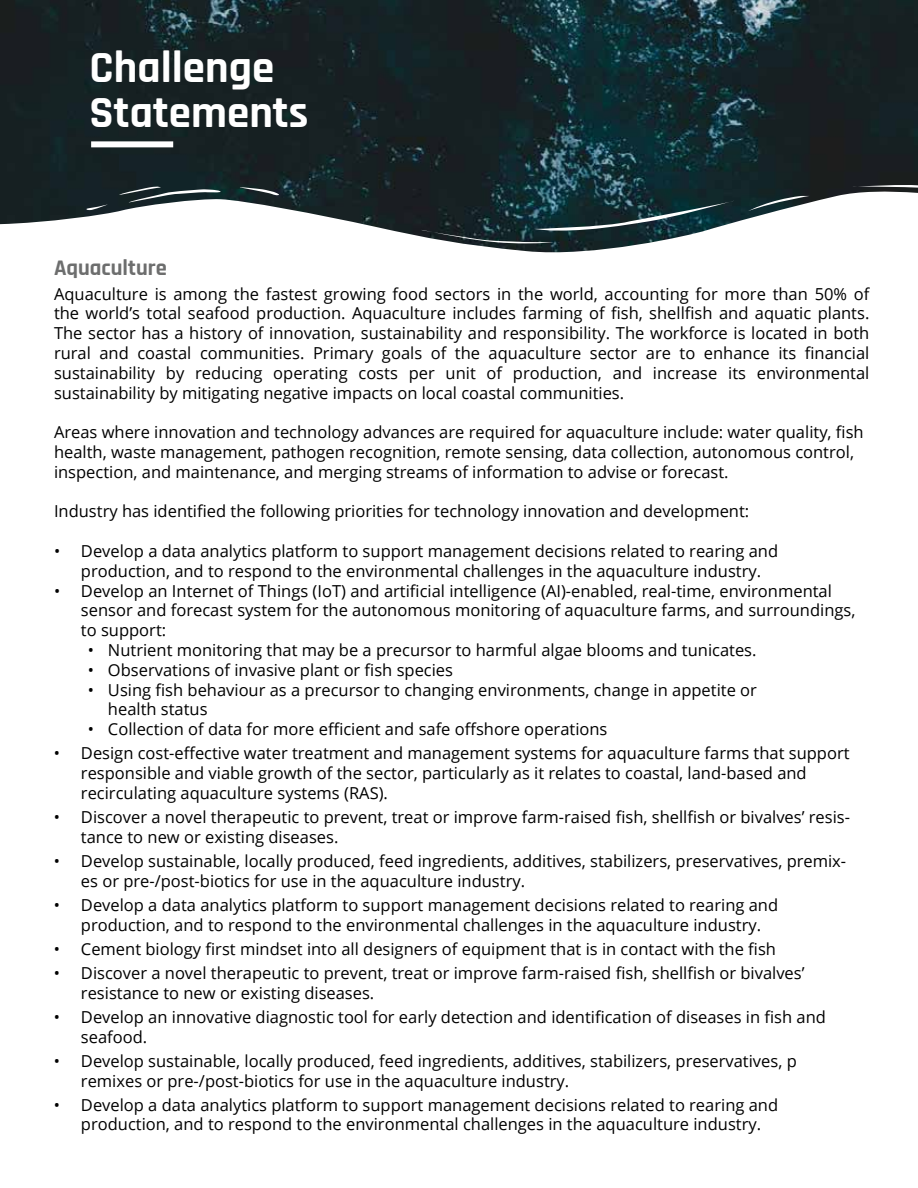
<style>
.page{position:relative;width:918px;height:1188px;background:#fff}
.page>*{position:absolute;margin:0;border:0;box-sizing:border-box;transform-origin:0 0}
.t1{font:700 45px/45px "Rajdhani";color:#fff}
.t2{font:700 22.5px "Rajdhani";color:#6d6e6e}
.t3{font:16.5px/19.8px "Open Sans";color:#000}
</style>
<div class="page">
<img style="left:0;top:0;width:918px;height:253px">
<div style="left:91px;top:141px;width:82px;height:6px;background:#fff"></div>
<h1 class="t1" style="left:90px;top:47px;width:220px">Challenge<br>Statements</h1>
<h2 class="t2" style="left:54px;top:254px;width:114px">Aquaculture</h2>
<p class="t3" style="left:54px;top:283px;width:817px;text-align:justify">Aquaculture is among the fastest growing food sectors in the world, accounting for more than 50% of the world’s total seafood production. Aquaculture includes farming of fish, shellfish and aquatic plants.<br>The sector has a history of innovation, sustainability and responsibility. The workforce is located in both rural and coastal communities. Primary goals of the aquaculture sector are to enhance its financial sustainability by reducing operating costs per unit of production, and increase its environmental sustainability by mitigating negative impacts on local coastal communities.</p>
<p class="t3" style="left:54px;top:422px;width:811px">Areas where innovation and technology advances are required for aquaculture include: water quality, fish health, waste management, pathogen recognition, remote sensing, data collection, autonomous control, inspection, and maintenance, and merging streams of information to advise or forecast.</p>
<p class="t3" style="left:54px;top:501px;width:697px">Industry has identified the following priorities for technology innovation and development:</p>
<p class="t3" style="left:81px;top:541px;width:699px;text-indent:-27px">• Develop a data analytics platform to support management decisions related to rearing and production, and to respond to the environmental challenges in the aquaculture industry.</p>
<p class="t3" style="left:81px;top:580px;width:776px;text-indent:-27px">• Develop an Internet of Things (IoT) and artificial intelligence (AI)-enabled, real-time, environmental sensor and forecast system for the autonomous monitoring of aquaculture farms, and surroundings, to support:</p>
<p class="t3" style="left:88px;top:640px;width:670px">• Nutrient monitoring that may be a precursor to harmful algae blooms and tunicates.</p>
<p class="t3" style="left:88px;top:659px;width:367px">• Observations of invasive plant or fish species</p>
<p class="t3" style="left:108px;top:679px;width:650px;text-indent:-20px">• Using fish behaviour as a precursor to changing environments, change in appetite or health status</p>
<p class="t3" style="left:88px;top:719px;width:521px">• Collection of data for more efficient and safe offshore operations</p>
<p class="t3" style="left:81px;top:743px;width:770px;text-indent:-27px">• Design cost-effective water treatment and management systems for aquaculture farms that support responsible and viable growth of the sector, particularly as it relates to coastal, land-based and recirculating aquaculture systems (RAS).</p>
<p class="t3" style="left:81px;top:807px;width:771px;text-indent:-27px">• Discover a novel therapeutic to prevent, treat or improve farm-raised fish, shellfish or bivalves’ resis&shy;tance to new or existing diseases.</p>
<p class="t3" style="left:81px;top:851px;width:767px;text-indent:-27px">• Develop sustainable, locally produced, feed ingredients, additives, stabilizers, preservatives, premix&shy;es or pre-/post-biotics for use in the aquaculture industry.</p>
<p class="t3" style="left:81px;top:895px;width:699px;text-indent:-27px">• Develop a data analytics platform to support management decisions related to rearing and production, and to respond to the environmental challenges in the aquaculture industry.</p>
<p class="t3" style="left:54px;top:938px;width:724px">• Cement biology first mindset into all designers of equipment that is in contact with the fish</p>
<p class="t3" style="left:81px;top:963px;width:725px;text-indent:-27px">• Discover a novel therapeutic to prevent, treat or improve farm-raised fish, shellfish or bivalves’ resistance to new or existing diseases.</p>
<p class="t3" style="left:81px;top:1006px;width:747px;text-indent:-27px">• Develop an innovative diagnostic tool for early detection and identification of diseases in fish and seafood.</p>
<p class="t3" style="left:81px;top:1050px;width:717px;text-indent:-27px">• Develop sustainable, locally produced, feed ingredients, additives, stabilizers, preservatives, p remixes or pre-/post-biotics for use in the aquaculture industry.</p>
<p class="t3" style="left:81px;top:1094px;width:699px;text-indent:-27px">• Develop a data analytics platform to support management decisions related to rearing and production, and to respond to the environmental challenges in the aquaculture industry.</p>
</div>
